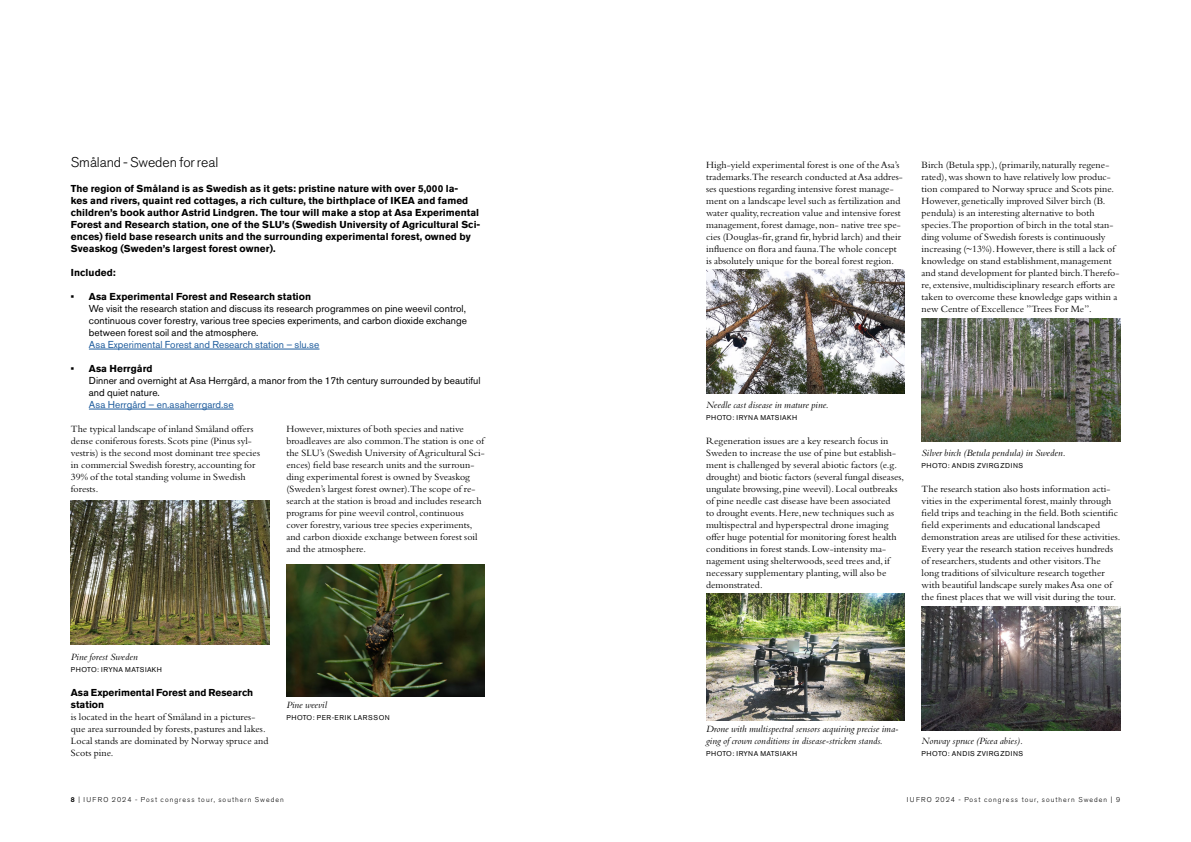
<style>
.page{position:relative;width:1191px;height:842px;background:#fff}
.page>*{position:absolute;margin:0;border:0;box-sizing:border-box;transform-origin:0 0}
.t1{font:300 14px "Akzidenz Grotesk Std";letter-spacing:-.005em;color:#000}
.t2{font:10px/12px "Bembo Std";letter-spacing:.005em;color:#000}
.t3{font:700 10px/12px "Akzidenz Grotesk Std";letter-spacing:.005em;color:#000}
.t4{font:10px/12px "Akzidenz Grotesk Std";letter-spacing:.005em;color:#000}
.t5{font:italic 10px/12px "Bembo Std";letter-spacing:.005em;color:#000}
.t6{font:300 7px "Akzidenz Grotesk Std";letter-spacing:.15em;color:#000}
.t7{font:7px "Akzidenz Grotesk Std";letter-spacing:.08em;color:#000}
.t8{font:7px "Akzidenz Grotesk Std";letter-spacing:.06em;color:#000}
.s1{font-weight:700}
.s2{color:#215e9e}
.s3{font-weight:500}
</style>
<div class="page">
<hr style="left:89px;top:349px;width:230px;height:1px;background:#215e9e">
<hr style="left:89px;top:409px;width:145px;height:1px;background:#215e9e">
<img style="left:71px;top:500px;width:198px;height:144px">
<img style="left:286px;top:564px;width:199px;height:132px">
<img style="left:706px;top:270px;width:198px;height:123px">
<img style="left:706px;top:593px;width:198px;height:127px">
<img style="left:921px;top:318px;width:199px;height:124px">
<img style="left:921px;top:606px;width:199px;height:124px">
<h3 class="t1" style="left:71px;top:154px;width:149px">Småland - Sweden for real</h3>
<p class="t3" style="left:71px;top:183px;width:411px">The region of Småland is as Swedish as it gets: pristine nature with over 5,000 la-<br>kes and rivers, quaint red cottages, a rich culture, the birthplace of IKEA and famed children’s book author Astrid Lindgren. The tour will make a stop at Asa Experimental Forest and Research station, one of the SLU’s (Swedish University of Agricultural Sci&shy;ences) field base research units and the surrounding experimental forest, owned by Sveaskog (Sweden’s largest forest owner).</p>
<p class="t3" style="left:71px;top:267px;width:46px">Included:</p>
<p class="t4" style="left:89px;top:290px;width:379px;text-indent:-18px"><span class="s1">• Asa Experimental Forest and Research station<br></span>We visit the research station and discuss its research programmes on pine weevil control, continuous cover forestry, various tree species experiments, and carbon dioxide exchange between forest soil and the atmosphere.<br><span class="s2">Asa Experimental Forest and Research station – slu.se</span></p>
<p class="t4" style="left:89px;top:362px;width:393px;text-indent:-18px"><span class="s1">• Asa Herrgård<br></span>Dinner and overnight at Asa Herrgård, a manor from the 17th century surrounded by beautiful and quiet nature.<br><span class="s2">Asa Herrgård – en.asaherrgard.se</span></p>
<p class="t2" style="left:71px;top:423px;width:191px">The typical landscape of inland Småland offers dense coniferous forests. Scots pine (Pinus syl&shy;vestris) is the second most dominant tree species in commercial Swedish forestry, accounting for 39% of the total standing volume in Swedish forests.</p>
<p class="t2" style="left:286px;top:423px;width:200px">However, mixtures of both species and native broadleaves are also common.The station is one of the SLU’s (Swedish University of Agricultural Sci&shy;ences) field base research units and the surroun&shy;ding experimental forest is owned by Sveaskog (Sweden’s largest forest owner).The scope of re&shy;search at the station is broad and includes research programs for pine weevil control, continuous cover forestry, various tree species experiments, and carbon dioxide exchange between forest soil and the atmosphere.</p>
<p class="t5" style="left:71px;top:651px;width:68px">Pine forest Sweden</p>
<p class="t8" style="left:71px;top:665px;width:93px">PHOTO: IRYNA MATSIAKH</p>
<h4 class="t3" style="left:71px;top:687px;width:184px">Asa Experimental Forest and Research station</h4>
<p class="t2" style="left:71px;top:711px;width:199px">is located in the heart of Småland in a pictures&shy;que area surrounded by forests, pastures and lakes.<br>Local stands are dominated by Norway spruce and Scots pine.</p>
<p class="t5" style="left:286px;top:699px;width:42px">Pine weevil</p>
<p class="t7" style="left:286px;top:713px;width:105px">PHOTO: PER-ERIK LARSSON</p>
<p class="t2" style="left:706px;top:159px;width:198px">High-yield experimental forest is one of the Asa’s trademarks.The research conducted at Asa addres&shy;ses questions regarding intensive forest manage&shy;ment on a landscape level such as fertilization and water quality, recreation value and intensive forest management, forest damage, non- native tree spe&shy;cies (Douglas-fir, grand fir, hybrid larch) and their influence on flora and fauna.The whole concept is absolutely unique for the boreal forest region.</p>
<p class="t2" style="left:921px;top:159px;width:199px">Birch (Betula spp.), (primarily, naturally regene&shy;rated), was shown to have relatively low produc&shy;tion compared to Norway spruce and Scots pine.<br>However, genetically improved Silver birch (B. pendula) is an interesting alternative to both species.The proportion of birch in the total stan&shy;ding volume of Swedish forests is continuously increasing (~13%).However, there is still a lack of knowledge on stand establishment, management and stand development for planted birch.Therefo&shy;re, extensive, multidisciplinary research efforts are taken to overcome these knowledge gaps within a new Centre of Excellence ”Trees For Me”.</p>
<p class="t5" style="left:706px;top:399px;width:124px">Needle cast disease in mature pine.</p>
<p class="t8" style="left:706px;top:413px;width:93px">PHOTO: IRYNA MATSIAKH</p>
<p class="t2" style="left:706px;top:435px;width:200px">Regeneration issues are a key research focus in Sweden to increase the use of pine but establish&shy;ment is challenged by several abiotic factors (e.g. drought) and biotic factors (several fungal diseases, ungulate browsing, pine weevil). Local outbreaks of pine needle cast disease have been associated<br>to drought events. Here, new techniques such as multispectral and hyperspectral drone imaging offer huge potential for monitoring forest health conditions in forest stands. Low-intensity ma&shy;nagement using shelterwoods, seed trees and, if necessary supplementary planting, will also be demonstrated.</p>
<p class="t5" style="left:921px;top:447px;width:146px">Silver birch (Betula pendula) in Sweden.</p>
<p class="t7" style="left:921px;top:461px;width:103px">PHOTO: ANDIS ZVIRGZDINS</p>
<p class="t2" style="left:921px;top:483px;width:200px">The research station also hosts information acti&shy;vities in the experimental forest, mainly through field trips and teaching in the field. Both scientific field experiments and educational landscaped demonstration areas are utilised for these activities.<br>Every year the research station receives hundreds of researchers, students and other visitors.The long traditions of silviculture research together with beautiful landscape surely makes Asa one of the finest places that we will visit during the tour.</p>
<p class="t5" style="left:706px;top:723px;width:194px">Drone with multispectral sensors acquiring precise ima&shy;ging of crown conditions in disease-stricken stands.</p>
<p class="t8" style="left:706px;top:749px;width:93px">PHOTO: IRYNA MATSIAKH</p>
<p class="t5" style="left:921px;top:735px;width:103px">Norway spruce (Picea abies).</p>
<p class="t7" style="left:921px;top:749px;width:103px">PHOTO: ANDIS ZVIRGZDINS</p>
<p class="t6" style="left:71px;top:796px;width:214px"><span class="s3">8</span> | IUFRO 2024 - Post congress tour, southern Sweden</p>
<p class="t6" style="left:907px;top:796px;width:215px">IUFRO 2024 - Post congress tour, southern Sweden | 9</p>
</div>
